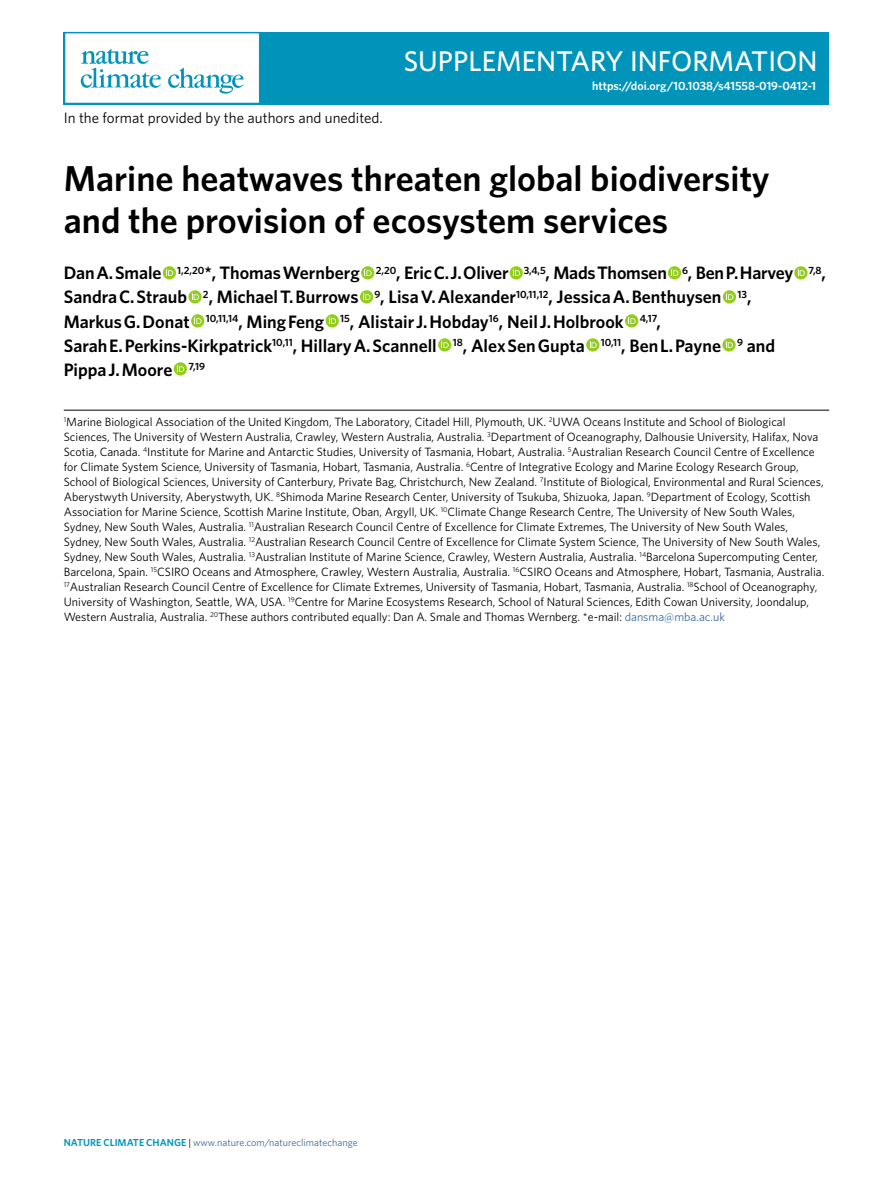
<style>
.page{position:relative;width:893px;height:1187px;background:#fff}
.page>*{position:absolute;margin:0;border:0;box-sizing:border-box;transform-origin:0 0}
.t1{font:600 36px/42px "Whitney";color:#000}
.t2{font:500 30px "Whitney";color:#fff}
.t3{font:500 28.5px "Whitney";color:#fff}
.t4{font:600 18px/24px "Whitney";color:#000}
.t5{font:15px "Whitney";color:#000}
.t6{font:12px/15px "Whitney";color:#000}
.t7{font:600 12px "Whitney";color:#fff}
.t8{font:10.2px "Whitney";color:#3b699e}
.t9{font:600 10.2px "Whitney";color:#0094bb}
.s1{color:#3b699e}
.s2{color:#000}
</style>
<div class="page">
<div style="left:64px;top:32px;width:765px;height:72px;background:#0094bb"></div>
<div style="left:64px;top:32px;width:196px;height:72px;background:#fff;border:2px solid #0094bb"></div>
<svg style="left:168px;top:68px;width:75px;height:26px"></svg>
<svg style="left:81px;top:49px;width:80px;height:39px"></svg>
<hr style="left:64px;top:410px;width:765px;height:1px;background:#000">
<div style="left:163px;top:266px;width:13px;height:13px;background:#92cd1d;border-radius:50%"></div>
<svg style="left:166px;top:268px;width:7px;height:8px"></svg>
<svg style="left:361px;top:266px;width:13px;height:13px"></svg>
<svg style="left:364px;top:268px;width:8px;height:8px"></svg>
<div style="left:510px;top:266px;width:13px;height:13px;background:#92cd1d;border-radius:50%"></div>
<svg style="left:513px;top:268px;width:7px;height:8px"></svg>
<svg style="left:668px;top:266px;width:13px;height:13px"></svg>
<svg style="left:671px;top:268px;width:7px;height:8px"></svg>
<svg style="left:794px;top:266px;width:13px;height:13px"></svg>
<svg style="left:798px;top:268px;width:7px;height:8px"></svg>
<svg style="left:188px;top:290px;width:14px;height:13px"></svg>
<svg style="left:192px;top:292px;width:7px;height:8px"></svg>
<svg style="left:360px;top:290px;width:13px;height:13px"></svg>
<svg style="left:363px;top:292px;width:7px;height:8px"></svg>
<div style="left:723px;top:290px;width:13px;height:13px;background:#92cd1d;border-radius:50%"></div>
<svg style="left:726px;top:292px;width:7px;height:8px"></svg>
<svg style="left:191px;top:314px;width:13px;height:13px"></svg>
<svg style="left:194px;top:316px;width:8px;height:8px"></svg>
<div style="left:326px;top:314px;width:13px;height:13px;background:#92cd1d;border-radius:50%"></div>
<svg style="left:329px;top:316px;width:7px;height:8px"></svg>
<svg style="left:625px;top:314px;width:13px;height:13px"></svg>
<svg style="left:628px;top:316px;width:8px;height:8px"></svg>
<svg style="left:438px;top:338px;width:13px;height:13px"></svg>
<svg style="left:441px;top:340px;width:8px;height:8px"></svg>
<svg style="left:586px;top:338px;width:13px;height:13px"></svg>
<svg style="left:589px;top:340px;width:8px;height:8px"></svg>
<svg style="left:722px;top:338px;width:14px;height:13px"></svg>
<svg style="left:726px;top:340px;width:7px;height:8px"></svg>
<div style="left:174px;top:362px;width:13px;height:13px;background:#92cd1d;border-radius:50%"></div>
<svg style="left:177px;top:364px;width:7px;height:8px"></svg>
<p class="t5" style="left:64px;top:108px;width:321px">In the format provided by the authors and unedited.</p>
<h2 class="t2" style="left:705px;top:39px;width:114px">LETTERS</h2>
<p class="t7" style="left:592px;top:78px;width:225px">https://doi.org/10.1038/s41558-019-0412-1</p>
<h3 class="t3" style="left:404px;top:43px;width:415px">SUPPLEMENTARY INFORMATION</h3>
<h1 class="t1" style="left:64px;top:157px;width:707px">Marine heatwaves threaten global biodiversity and the provision of ecosystem services</h1>
<p class="t4" style="left:64px;top:261px;width:763px">Dan A. Smale <sup>1,2,20</sup>*, Thomas Wernberg <sup>2,20</sup>, Eric C. J. Oliver <sup>3,4,5</sup>, Mads Thomsen <sup>6</sup>, Ben P. Harvey <sup>7,8</sup>, Sandra C. Straub <sup>2</sup>, Michael T. Burrows <sup>9</sup>, Lisa V. Alexander<sup>10,11,12</sup>, Jessica A. Benthuysen <sup>13</sup>,<br>Markus G. Donat <sup>10,11,14</sup>, Ming Feng <sup>15</sup>, Alistair J. Hobday<sup>16</sup>, Neil J. Holbrook <sup>4,17</sup>,<br>Sarah E. Perkins-Kirkpatrick<sup>10,11</sup>, Hillary A. Scannell <sup>18</sup>, Alex Sen Gupta <sup>10,11</sup>, Ben L. Payne <sup>9</sup> and<br>Pippa J. Moore <sup>7,19</sup></p>
<p class="t6" style="left:64px;top:414px;width:762px"><sup>1</sup>Marine Biological Association of the United Kingdom, The Laboratory, Citadel Hill, Plymouth, UK. <sup>2</sup>UWA Oceans Institute and School of Biological Sciences, The University of Western Australia, Crawley, Western Australia, Australia. <sup>3</sup>Department of Oceanography, Dalhousie University, Halifax, Nova Scotia, Canada. <sup>4</sup>Institute for Marine and Antarctic Studies, University of Tasmania, Hobart, Australia. <sup>5</sup>Australian Research Council Centre of Excellence for Climate System Science, University of Tasmania, Hobart, Tasmania, Australia. <sup>6</sup>Centre of Integrative Ecology and Marine Ecology Research Group, School of Biological Sciences, University of Canterbury, Private Bag, Christchurch, New Zealand. <sup>7</sup>Institute of Biological, Environmental and Rural Sciences, Aberystwyth University, Aberystwyth, UK. <sup>8</sup>Shimoda Marine Research Center, University of Tsukuba, Shizuoka, Japan. <sup>9</sup>Department of Ecology, Scottish Association for Marine Science, Scottish Marine Institute, Oban, Argyll, UK. <sup>10</sup>Climate Change Research Centre, The University of New South Wales, Sydney, New South Wales, Australia. <sup>11</sup>Australian Research Council Centre of Excellence for Climate Extremes, The University of New South Wales, Sydney, New South Wales, Australia. <sup>12</sup>Australian Research Council Centre of Excellence for Climate System Science, The University of New South Wales, Sydney, New South Wales, Australia. <sup>13</sup>Australian Institute of Marine Science, Crawley, Western Australia, Australia. <sup>14</sup>Barcelona Supercomputing Center, Barcelona, Spain. <sup>15</sup>CSIRO Oceans and Atmosphere, Crawley, Western Australia, Australia. <sup>16</sup>CSIRO Oceans and Atmosphere, Hobart, Tasmania, Australia.<br><sup>17</sup>Australian Research Council Centre of Excellence for Climate Extremes, University of Tasmania, Hobart, Tasmania, Australia. <sup>18</sup>School of Oceanography, University of Washington, Seattle, WA, USA. <sup>19</sup>Centre for Marine Ecosystems Research, School of Natural Sciences, Edith Cowan University, Joondalup, Western Australia, Australia. <sup>20</sup>These authors contributed equally: Dan A. Smale and Thomas Wernberg. *e-mail: <span class="s1">dansma@mba.ac.uk</span></p>
<p class="t9" style="left:64px;top:1135px;width:62px">Nature Climate</p>
<p class="t9" style="left:146px;top:1135px;width:14px">Change</p>
<p class="t8" style="left:188px;top:1135px;width:171px"><span class="s2">|</span> www.nature.com/natureclimatechange</p>
</div>
